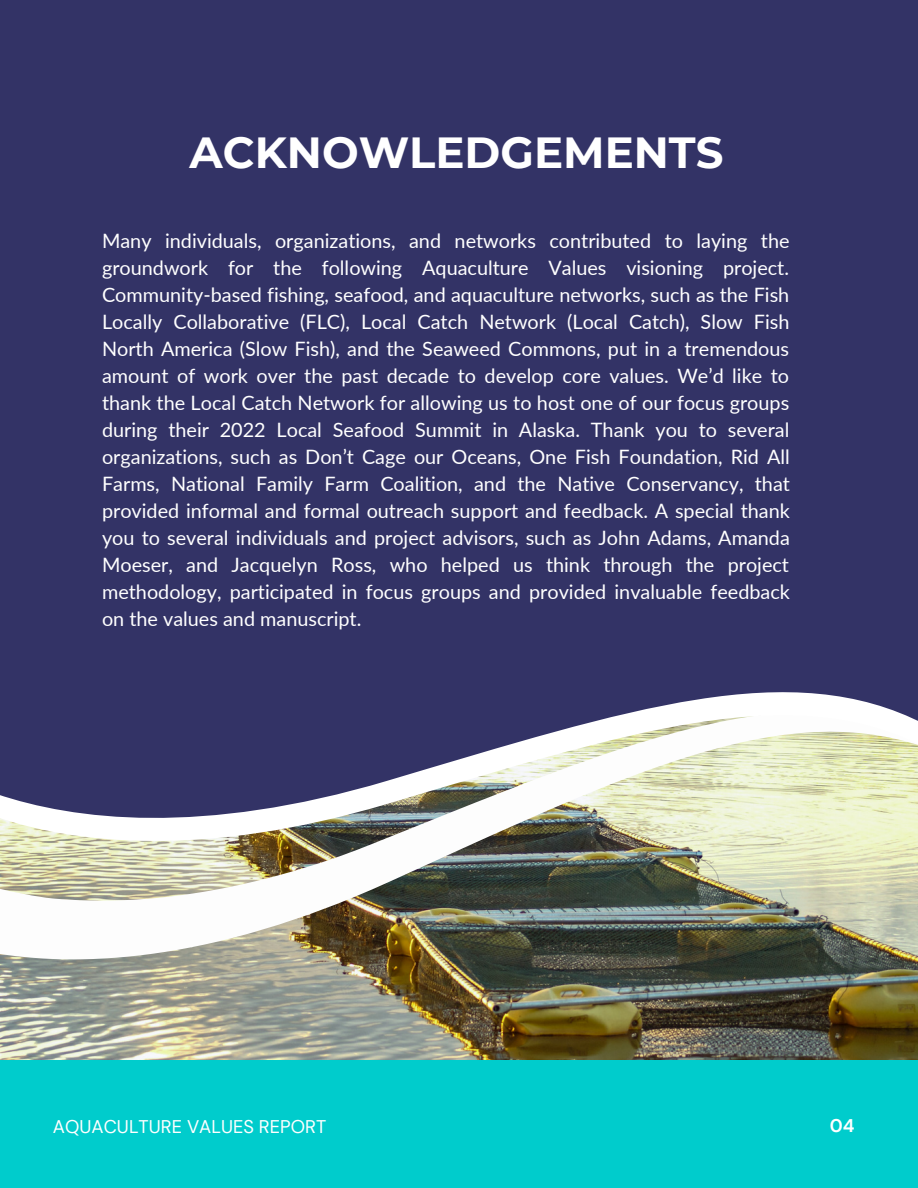
<style>
.page{position:relative;width:918px;height:1188px;background:#fff}
.page>*{position:absolute;margin:0;border:0;box-sizing:border-box;transform-origin:0 0}
.t1{font:700 43.5px "Montserrat";color:#fff}
.t2{font:19.8px/27px "Lato";color:#fff;text-align:justify}
.t3{font:18.3px "DM Sans";color:#fff}
.t4{font:700 18.3px "DM Sans";color:#fff}
</style>
<div class="page">
<img style="left:0;top:959px;width:918px;height:102px">
<div style="left:0;top:1061px;width:918px;height:127px;background:#0cc"></div>
<img style="left:0;top:859px;width:918px;height:100px">
<img style="left:0;top:836px;width:918px;height:23px">
<svg style="left:0;top:680px;width:918px;height:156px;fill:#383966"></svg>
<div style="left:0;top:0;width:918px;height:680px;background:#336"></div>
<p class="t1" style="left:190px;top:126px;width:535px">ACKNOWLEDGEMENTS</p>
<p class="t2" style="left:102px;top:226px;width:689px">Many individuals, organizations, and networks contributed to laying the groundwork for the following Aquaculture Values visioning project.<br>Community-based fishing, seafood, and aquaculture networks, such as the Fish Locally Collaborative (FLC), Local Catch Network (Local Catch), Slow Fish North America (Slow Fish), and the Seaweed Commons, put in a tremendous amount of work over the past decade to develop core values. We’d like to thank the Local Catch Network for allowing us to host one of our focus groups during their 2022 Local Seafood Summit in Alaska. Thank you to several organizations, such as Don’t Cage our Oceans, One Fish Foundation, Rid All Farms, National Family Farm Coalition, and the Native Conservancy, that provided informal and formal outreach support and feedback. A special thank you to several individuals and project advisors, such as John Adams, Amanda Moeser, and Jacquelyn Ross, who helped us think through the project methodology, participated in focus groups and provided invaluable feedback on the values and manuscript.</p>
<p class="t3" style="left:53px;top:1114px;width:275px">AQUACULTURE VALUES REPORT</p>
<p class="t4" style="left:830px;top:1114px;width:26px">04</p>
</div>
